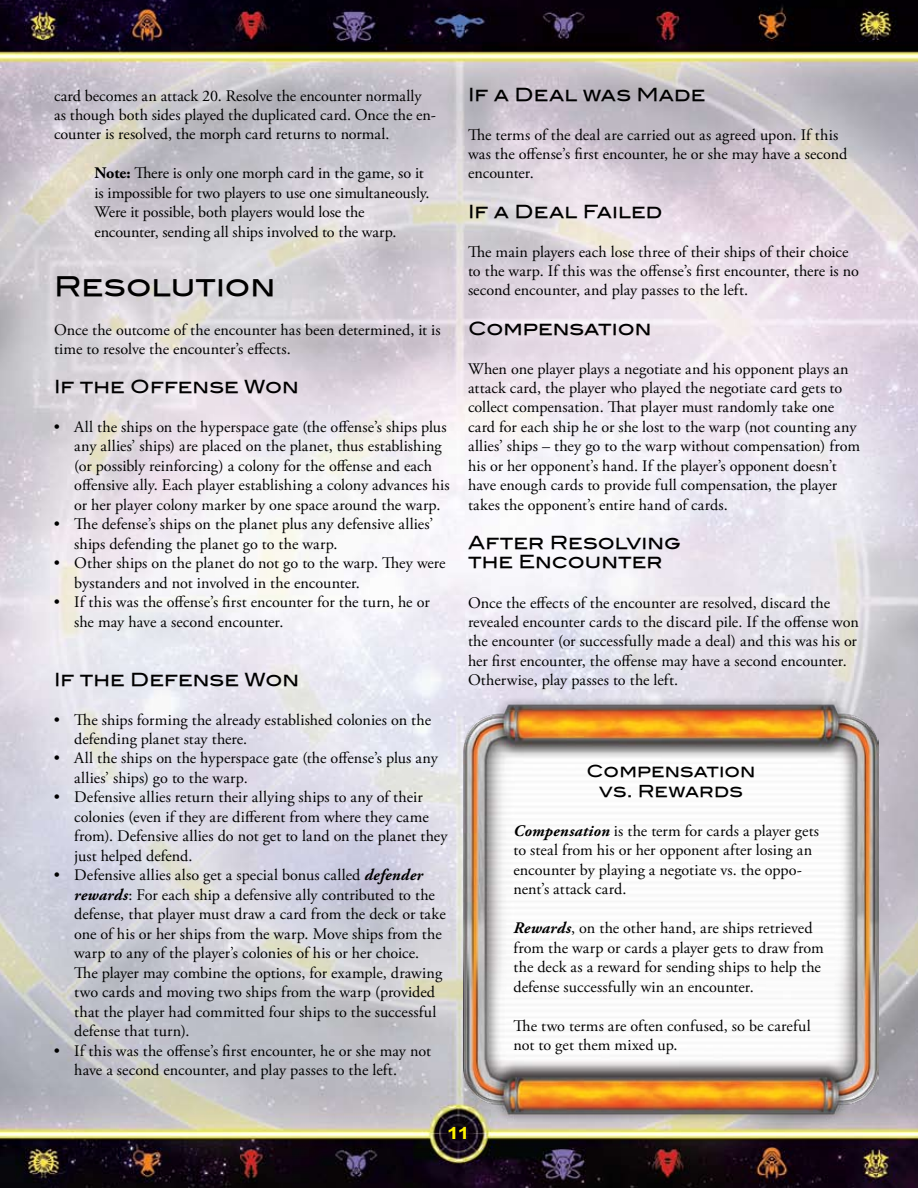
<style>
.page{position:relative;width:918px;height:1188px;background:#fff}
.page>*{position:absolute;margin:0;border:0;box-sizing:border-box;transform-origin:0 0}
.t1{font:27px "Blair Md ITCTT Medium";color:#000}
.t2{font:18px/19.5px "Blair Md ITCTT Medium";letter-spacing:.005em;color:#000}
.t3{font:700 16.8px "Arial";color:#fff200;scale:1.25 1}
.t4{font:16.5px/19.5px "Blair Md ITCTT Medium";letter-spacing:.005em;color:#000;text-align:center}
.t5{font:16.2px/19.5px "Adobe Garamond Pro";color:#000}
.s1{font-weight:700}
.s2{font-weight:700;font-style:italic}
</style>
<div class="page">
<img style="left:0;top:0;width:918px;height:1188px">
<img style="left:463px;top:695px;width:416px;height:227px">
<img style="left:463px;top:922px;width:416px;height:200px">
<p class="t5" style="left:54px;top:86px;width:383px">card becomes an attack 20. Resolve the encounter normally as though both sides played the duplicated card. Once the en&shy;counter is resolved, the morph card returns to normal.</p>
<p class="t5" style="left:95px;top:164px;width:337px"><span class="s1">Note:</span> There is only one morph card in the game, so it is impossible for two players to use one simultaneously.<br>Were it possible, both players would lose the encounter, sending all ships involved to the warp.</p>
<h1 class="t1" style="left:54px;top:264px;width:223px">Resolution</h1>
<p class="t5" style="left:54px;top:320px;width:388px">Once the outcome of the encounter has been determined, it is time to resolve the encounter’s effects.</p>
<p class="t2" style="left:54px;top:375px;width:246px">If the Offense Won</p>
<p class="t5" style="left:74px;top:418px;width:377px;text-indent:-20px">• All the ships on the hyperspace gate (the offense’s ships plus any allies’ ships) are placed on the planet, thus establishing (or possibly reinforcing) a colony for the offense and each offensive ally. Each player establishing a colony advances his or her player colony marker by one space around the warp.</p>
<p class="t5" style="left:74px;top:515px;width:361px;text-indent:-20px">• The defense’s ships on the planet plus any defensive allies’ ships defending the planet go to the warp.</p>
<p class="t5" style="left:74px;top:554px;width:373px;text-indent:-20px">• Other ships on the planet do not go to the warp. They were bystanders and not involved in the encounter.</p>
<p class="t5" style="left:74px;top:593px;width:357px;text-indent:-20px">• If this was the offense’s first encounter for the turn, he or she may have a second encounter.</p>
<p class="t2" style="left:54px;top:667px;width:247px">If the Defense Won</p>
<p class="t5" style="left:74px;top:710px;width:358px;text-indent:-20px">• The ships forming the already established colonies on the defending planet stay there.</p>
<p class="t5" style="left:74px;top:749px;width:365px;text-indent:-20px">• All the ships on the hyperspace gate (the offense’s plus any allies’ ships) go to the warp.</p>
<p class="t5" style="left:74px;top:788px;width:375px;text-indent:-20px">• Defensive allies return their allying ships to any of their colonies (even if they are different from where they came from). Defensive allies do not get to land on the planet they just helped defend.</p>
<p class="t5" style="left:74px;top:866px;width:373px;text-indent:-20px">• Defensive allies also get a special bonus called <span class="s2">defender rewards</span>: For each ship a defensive ally contributed to the defense, that player must draw a card from the deck or take one of his or her ships from the warp. Move ships from the warp to any of the player’s colonies of his or her choice.<br>The player may combine the options, for example, drawing two cards and moving two ships from the warp (provided that the player had committed four ships to the successful defense that turn).</p>
<p class="t5" style="left:74px;top:1042px;width:358px;text-indent:-20px">• If this was the offense’s first encounter, he or she may not have a second encounter, and play passes to the left.</p>
<p class="t2" style="left:468px;top:82px;width:239px">If a Deal was Made</p>
<p class="t5" style="left:468px;top:125px;width:381px">The terms of the deal are carried out as agreed upon. If this was the offense’s first encounter, he or she may have a second encounter.</p>
<p class="t2" style="left:468px;top:199px;width:196px">If a Deal Failed</p>
<p class="t5" style="left:468px;top:242px;width:393px">The main players each lose three of their ships of their choice to the warp. If this was the offense’s first encounter, there is no second encounter, and play passes to the left.</p>
<p class="t2" style="left:468px;top:316px;width:185px">Compensation</p>
<p class="t5" style="left:468px;top:359px;width:394px">When one player plays a negotiate and his opponent plays an attack card, the player who played the negotiate card gets to collect compensation. That player must randomly take one card for each ship he or she lost to the warp (not counting any allies’ ships – they go to the warp without compensation) from his or her opponent’s hand. If the player’s opponent doesn’t have enough cards to provide full compensation, the player takes the opponent’s entire hand of cards.</p>
<p class="t2" style="left:468px;top:531px;width:215px">After Resolving the Encounter</p>
<p class="t5" style="left:468px;top:593px;width:392px">Once the effects of the encounter are resolved, discard the revealed encounter cards to the discard pile. If the offense won the encounter (or successfully made a deal) and this was his or her first encounter, the offense may have a second encounter.<br>Otherwise, play passes to the left.</p>
<p class="t4" style="left:587px;top:760px;width:171px">Compensation vs. Rewards</p>
<p class="t5" style="left:514px;top:821px;width:307px"><span class="s2">Compensation</span> is the term for cards a player gets to steal from his or her opponent after losing an encounter by playing a negotiate vs. the oppo&shy;nent’s attack card.</p>
<p class="t5" style="left:514px;top:919px;width:312px"><span class="s2">Rewards</span>, on the other hand, are ships retrieved from the warp or cards a player gets to draw from the deck as a reward for sending ships to help the defense successfully win an encounter.</p>
<p class="t5" style="left:514px;top:1016px;width:299px">The two terms are often confused, so be careful not to get them mixed up.</p>
<p class="t3" style="left:447px;top:1122px;width:19px">11</p>
</div>
